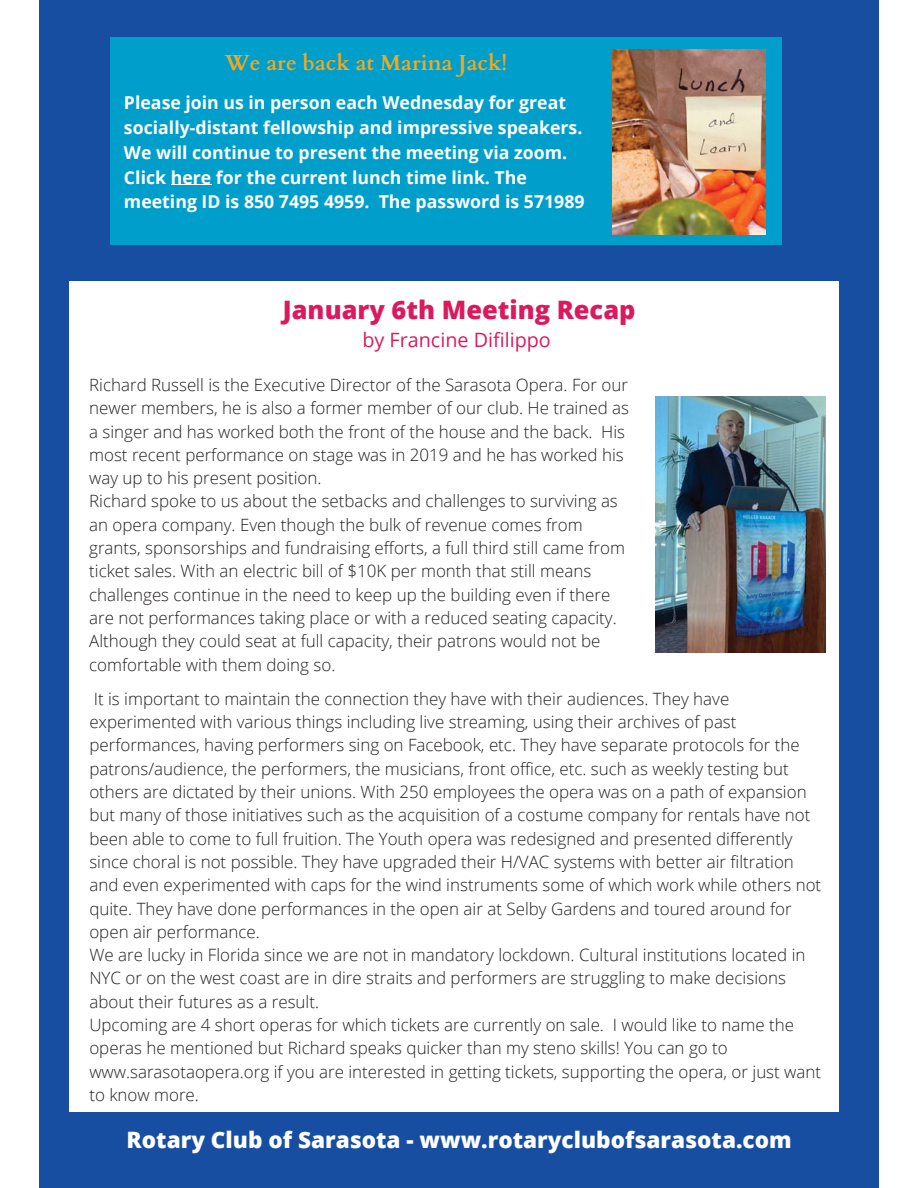
<style>
.page{position:relative;width:918px;height:1188px;background:#fff}
.page>*{position:absolute;margin:0;border:0;box-sizing:border-box;transform-origin:0 0}
.t1{font:800 25.35px "Open Sans";color:#db1a5d}
.t2{font:800 22.65px "Open Sans";color:#fff}
.t3{font:700 21.75px "Cardo";color:#f6a81c}
.t4{font:19.8px "Open Sans";color:#db1a5d}
.t5{font:700 17.7px/24.8px "Open Sans";color:#fff}
.t6{font:300 16.95px/23.2px "Open Sans";color:#231f20}
</style>
<div class="page">
<div style="left:39px;top:0;width:840px;height:1188px;background:#174ea2"></div>
<div style="left:110px;top:37px;width:672px;height:208px;background:#009fcb"></div>
<img style="left:613px;top:50px;width:153px;height:185px">
<hr style="left:171px;top:184px;width:40px;height:1px;background:#fff">
<div style="left:69px;top:281px;width:769px;height:831px;background:#fff"></div>
<img style="left:656px;top:396px;width:169px;height:256px">
<p class="t3" style="left:225px;top:48px;width:284px">We are back at Marina Jack!</p>
<p class="t5" style="left:124px;top:90px;width:462px">Please join us in person each Wednesday for great socially-distant fellowship and impressive speakers.<br>We will continue to present the meeting via zoom.<br>Click here for the current lunch time link. The meeting ID is 850 7495 4959. The password is 571989</p>
<h1 class="t1" style="left:283px;top:292px;width:354px">January 6th Meeting Recap</h1>
<p class="t4" style="left:362px;top:326px;width:190px">by Francine Difilippo</p>
<p class="t6" style="left:89px;top:373px;width:541px">Richard Russell is the Executive Director of the Sarasota Opera. For our newer members, he is also a former member of our club. He trained as a singer and has worked both the front of the house and the back. His most recent performance on stage was in 2019 and he has worked his way up to his present position.<br>Richard spoke to us about the setbacks and challenges to surviving as an opera company. Even though the bulk of revenue comes from grants, sponsorships and fundraising efforts, a full third still came from ticket sales. With an electric bill of $10K per month that still means challenges continue in the need to keep up the building even if there are not performances taking place or with a reduced seating capacity.<br>Although they could seat at full capacity, their patrons would not be comfortable with them doing so.</p>
<p class="t6" style="left:89px;top:687px;width:733px">It is important to maintain the connection they have with their audiences. They have experimented with various things including live streaming, using their archives of past performances, having performers sing on Facebook, etc. They have separate protocols for the patrons/audience, the performers, the musicians, front office, etc. such as weekly testing but others are dictated by their unions. With 250 employees the opera was on a path of expansion but many of those initiatives such as the acquisition of a costume company for rentals have not been able to come to full fruition. The Youth opera was redesigned and presented differently since choral is not possible. They have upgraded their H/VAC systems with better air filtration and even experimented with caps for the wind instruments some of which work while others not quite. They have done performances in the open air at Selby Gardens and toured around for open air performance.<br>We are lucky in Florida since we are not in mandatory lockdown. Cultural institutions located in NYC or on the west coast are in dire straits and performers are struggling to make decisions about their futures as a result.<br>Upcoming are 4 short operas for which tickets are currently on sale. I would like to name the operas he mentioned but Richard speaks quicker than my steno skills! You can go to www.sarasotaopera.org if you are interested in getting tickets, supporting the opera, or just want to know more.</p>
<h2 class="t2" style="left:127px;top:1124px;width:667px">Rotary Club of Sarasota - www.rotaryclubofsarasota.com</h2>
</div>
